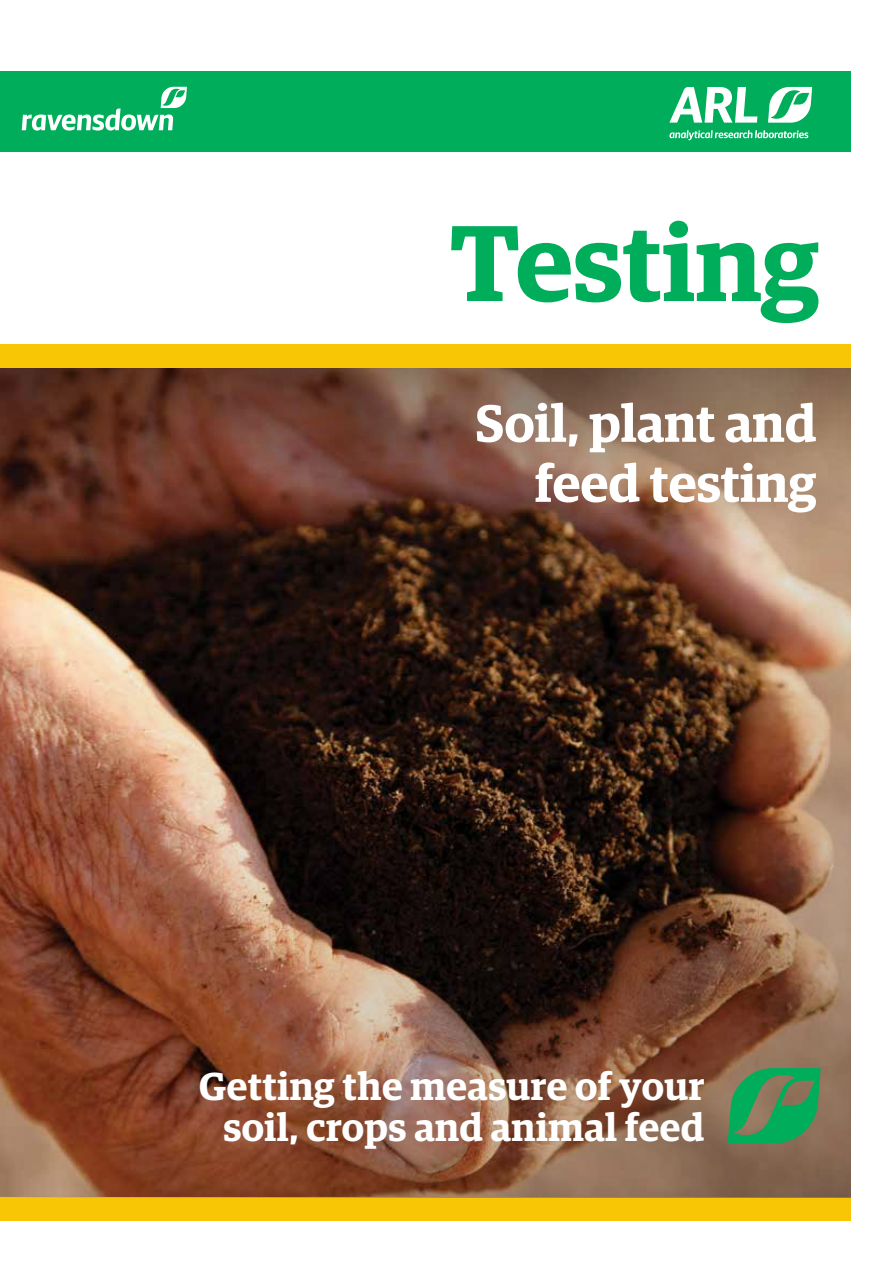
<style>
.page{position:relative;width:893px;height:1263px;background:#fff}
.page>*{position:absolute;margin:0;border:0;box-sizing:border-box;transform-origin:0 0}
.t1{font:600 108px "Guardian Egyp";letter-spacing:-.005em;color:#00ad5a}
.t2{font:600 52.5px/60px "Guardian Egyp";color:#fff;text-align:right}
.t3{font:600 39px/41.2px "Guardian Egyp";letter-spacing:.01em;color:#fff;text-align:right}
</style>
<div class="page">
<div style="left:0;top:71px;width:850px;height:81px;background:#00ad5a"></div>
<div style="left:0;top:1197px;width:850px;height:23px;background:#f9c606"></div>
<div style="left:0;top:344px;width:850px;height:24px;background:#f9c606"></div>
<img style="left:0;top:368px;width:850px;height:829px">
<svg style="left:728px;top:1068px;width:93px;height:75px;background:#3e955b"></svg>
<svg style="left:22px;top:87px;width:165px;height:44px"></svg>
<svg style="left:669px;top:130px;width:139px;height:10px"></svg>
<svg style="left:768px;top:87px;width:44px;height:36px"></svg>
<svg style="left:669px;top:87px;width:88px;height:36px"></svg>
<div style="left:445px;top:371px;width:403px;height:174px;background:#603926;opacity:.3"></div>
<h1 class="t1" style="left:450px;top:183px;width:371px">Testing</h1>
<h2 class="t2" style="left:475px;top:389px;width:343px">Soil, plant and feed testing</h2>
<p class="t3" style="left:199px;top:1062px;width:507px">Getting the measure of your soil, crops and animal feed</p>
</div>
